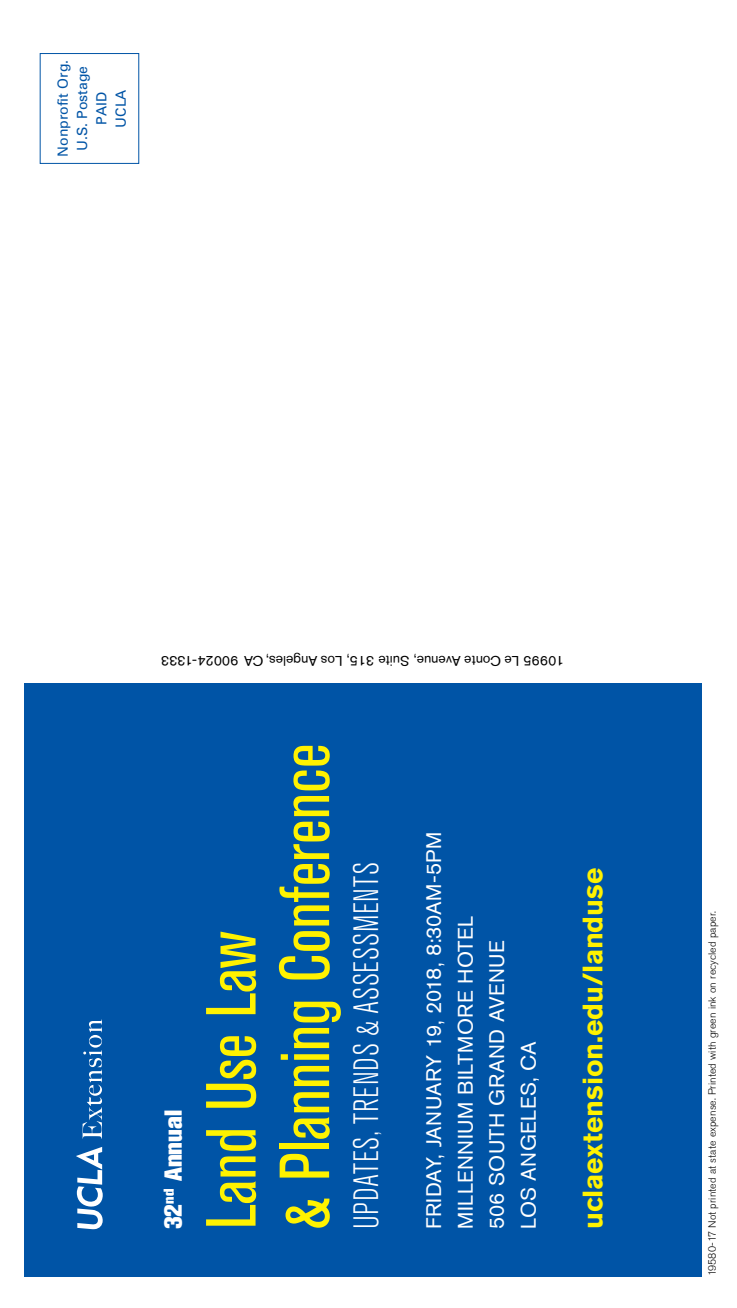
<style>
.page{position:relative;width:737px;height:1308px;background:#fff}
.page>*{position:absolute;margin:0;border:0;box-sizing:border-box;transform-origin:0 0}
.t1{font:condensed 70px/73.5px "Akzidenz Grotesk Std";color:#fff200}
.t2{font:300 condensed 35px "Akzidenz Grotesk Std";letter-spacing:.025em;color:#fff}
.cvr_tag{font:700 28px "Akzidenz Grotesk Std";letter-spacing:-.005em;color:#fff200}
.NEW__sched_main_head{font:800 24.5px "Akzidenz Grotesk Std";color:#fff}
.cvr_tag-2{font:21px "Akzidenz Grotesk Std";letter-spacing:.02em;color:#fff}
.cvr_tag-3{font:21px "Akzidenz Grotesk Std";color:#fff}
.t3{font:14px "Akzidenz Grotesk Std";color:#000}
.t4{font:14px "Univers";color:#0054a6}
.jobNo_etal{font:300 10.5px "Akzidenz Grotesk Std";letter-spacing:.01em;color:#000}
</style>
<div class="page">
<div style="left:24px;top:682px;width:677px;height:594px;background:#0054a6"></div>
<svg style="left:83px;top:1019px;width:19px;height:119px"></svg>
<svg style="left:76px;top:1147px;width:27px;height:82px"></svg>
<div style="left:40px;top:53px;width:99px;height:111px;border:1px solid #0054a6"></div>
<p class="t4" style="left:54px;top:157px;width:98px;rotate:-90deg">Nonprofit Org.</p>
<p class="t4" style="left:73px;top:151px;width:87px;rotate:-90deg">U.S. Postage</p>
<p class="t4" style="left:93px;top:125px;width:34px;rotate:-90deg">PAID</p>
<p class="t4" style="left:112px;top:127px;width:40px;rotate:-90deg">UCLA</p>
<p class="t3" style="left:564px;top:669px;width:404px;rotate:-180deg">10995 Le Conte Avenue, Suite 315, Los Angeles, CA 90024-1333</p>
<p class="NEW__sched_main_head" style="left:159px;top:1228px;width:120px;rotate:-90deg">32<sup>nd</sup> Annual</p>
<p class="t1" style="left:196px;top:1228px;width:487px;rotate:-90deg">Land Use Law<br>&amp; Planning Conference</p>
<p class="t2" style="left:347px;top:1228px;width:369px;rotate:-90deg">UPDATES, TRENDS &amp; ASSESSMENTS</p>
<p class="cvr_tag-3" style="left:421px;top:1228px;width:399px;rotate:-90deg">FRIDAY, JANUARY 19, 2018, 8:30AM-5PM</p>
<p class="cvr_tag-2" style="left:453px;top:1228px;width:315px;rotate:-90deg">MILLENNIUM BILTMORE HOTEL</p>
<p class="cvr_tag-2" style="left:484px;top:1228px;width:290px;rotate:-90deg">506 SOUTH GRAND AVENUE</p>
<p class="cvr_tag-2" style="left:516px;top:1228px;width:190px;rotate:-90deg">LOS ANGELES, CA</p>
<p class="cvr_tag" style="left:576px;top:1228px;width:362px;rotate:-90deg">uclaextension.edu/landuse</p>
<p class="jobNo_etal" style="left:706px;top:1276px;width:366px;rotate:-90deg">19580-17 Not printed at state expense. Printed with green ink on recycled paper.</p>
</div>
